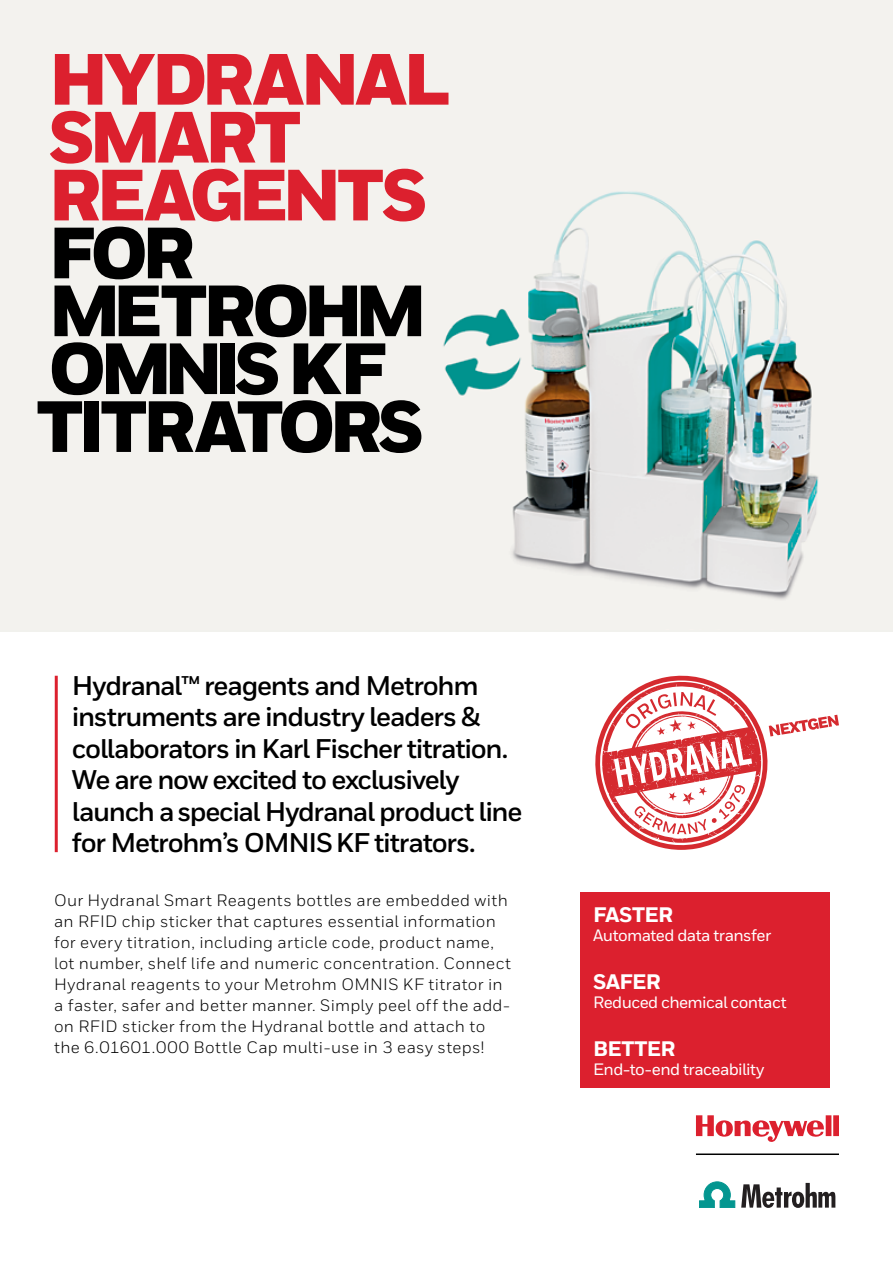
<style>
.page{position:relative;width:893px;height:1263px;background:#fff}
.page>*{position:absolute;margin:0;border:0;box-sizing:border-box;transform-origin:0 0}
.t1{font:900 72.3px/57.9px "Honeywell Sans";letter-spacing:-.08em;color:#000}
.t2{font:900 72.3px/57.9px "Honeywell Sans";letter-spacing:-.065em;color:#dc202e}
.t3{font:700 27px/31.5px "Honeywell Sans";letter-spacing:-.045em;color:#000}
.t4{font:800 21px "Honeywell Sans";letter-spacing:-.03em;color:#fff}
.t5{font:16.5px/21px "Honeywell Sans";letter-spacing:.02em;color:#000}
.t6{font:500 16.5px "Honeywell Sans";letter-spacing:-.035em;color:#fff}
</style>
<div class="page">
<svg style="left:696px;top:1115px;width:143px;height:27px"></svg>
<hr style="left:696px;top:1153px;width:143px;height:2px;background:#000">
<svg style="left:699px;top:1182px;width:36px;height:25px"></svg>
<svg style="left:741px;top:1183px;width:94px;height:25px"></svg>
<img style="left:0;top:0;width:893px;height:629px">
<hr style="left:55px;top:676px;width:3px;height:176px;background:#dc202e">
<div style="left:580px;top:893px;width:250px;height:195px;background:#dc202e"></div>
<svg style="left:595px;top:675px;width:244px;height:175px"></svg>
<h1 class="t2" style="left:48px;top:54px;width:403px">HYDRANAL<br>SMART<br>REAGENTS</h1>
<h1 class="t1" style="left:37px;top:227px;width:392px">FOR<br>METROHM<br>OMNIS KF<br>TITRATORS</h1>
<h2 class="t3" style="left:72px;top:670px;width:452px">Hydranal™ reagents and Metrohm instruments are industry leaders &amp; collaborators in Karl Fischer titration.<br>We are now excited to exclusively launch a special Hydranal product line for Metrohm’s OMNIS KF titrators.</h2>
<p class="t5" style="left:54px;top:889px;width:458px">Our Hydranal Smart Reagents bottles are embedded with an RFID chip sticker that captures essential information for every titration, including article code, product name, lot number, shelf life and numeric concentration. Connect Hydranal reagents to your Metrohm OMNIS KF titrator in a faster, safer and better manner. Simply peel off the add&shy;on RFID sticker from the Hydranal bottle and attach to the 6.01601.000 Bottle Cap multi-use in 3 easy steps!</p>
<p class="t4" style="left:593px;top:901px;width:82px">FASTER</p>
<p class="t6" style="left:593px;top:925px;width:180px">Automated data transfer</p>
<p class="t4" style="left:593px;top:968px;width:69px">SAFER</p>
<p class="t6" style="left:593px;top:992px;width:195px">Reduced chemical contact</p>
<p class="t4" style="left:593px;top:1035px;width:84px">BETTER</p>
<p class="t6" style="left:593px;top:1059px;width:173px">End-to-end traceability</p>
</div>
